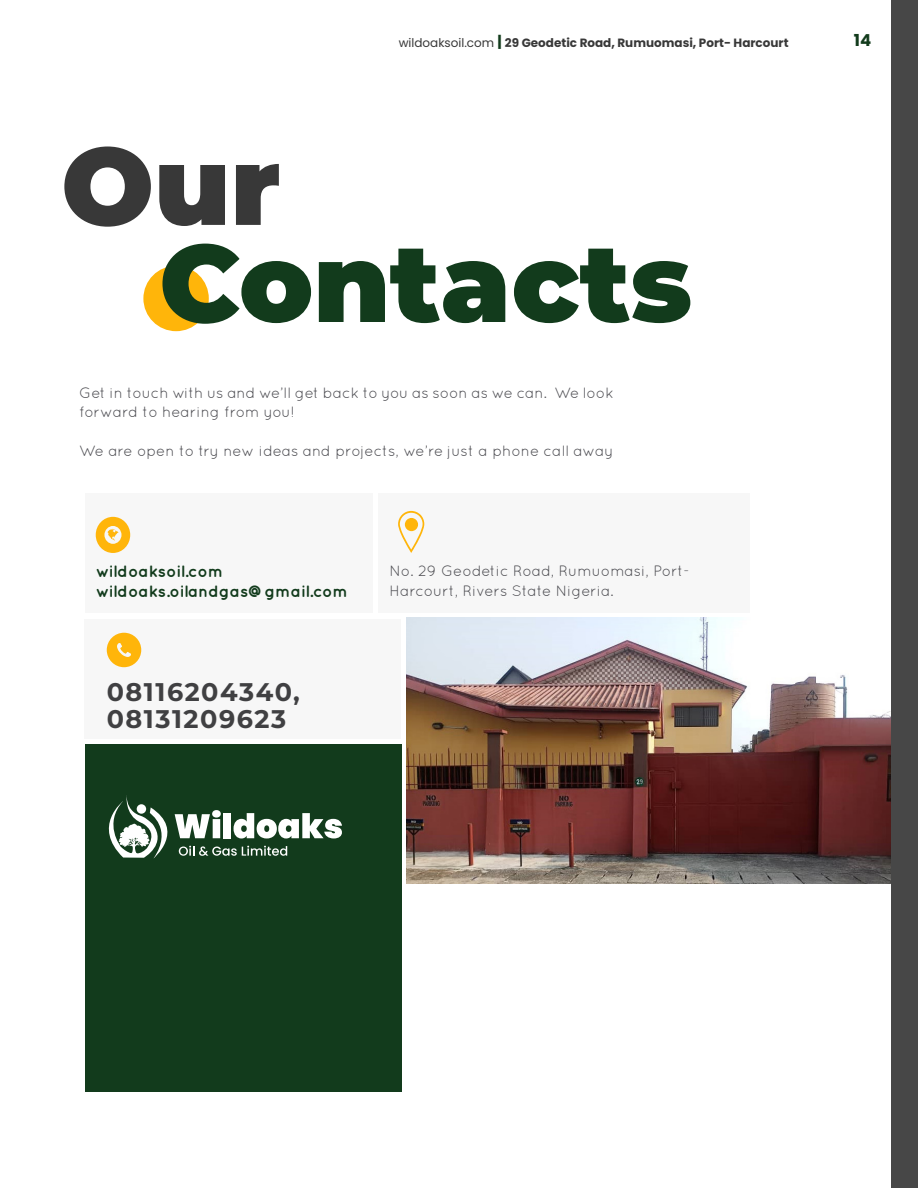
<style>
.page{position:relative;width:918px;height:1188px;background:#fff}
.page>*{position:absolute;margin:0;border:0;box-sizing:border-box;transform-origin:0 0}
.t1{font:900 109.5px "Montserrat";color:#123b1c}
.t2{font:900 109.5px "Montserrat";color:#383838}
.t3{font:700 25.5px/27px "Montserrat";letter-spacing:.06em;color:#404042}
.t4{font:700 16.5px "Quicksand";color:#123b1c}
.t5{font:700 16.5px "Poppins";color:#123b1c}
.t6{font:15px/19.5px "Quicksand";color:#4a4a4f}
.t7{font:700 12px "Poppins";color:#383838}
.s1{font-weight:400}
.s2{font-size:15px;color:#123b1c}
</style>
<div class="page">
<div style="left:143px;top:266px;width:66px;height:65px;background:#ffb50a;border-radius:50%"></div>
<div style="left:378px;top:493px;width:372px;height:120px;background:#f7f7f7"></div>
<div style="left:85px;top:619px;width:316px;height:119px;background:#f7f7f7"></div>
<svg style="left:107px;top:633px;width:34px;height:34px"></svg>
<div style="left:85px;top:493px;width:288px;height:120px;background:#f7f7f7"></div>
<svg style="left:96px;top:517px;width:34px;height:36px"></svg>
<svg style="left:398px;top:511px;width:26px;height:42px"></svg>
<div style="left:405px;top:518px;width:13px;height:13px;background:#ffb50a;border-radius:50%"></div>
<img style="left:407px;top:617px;width:484px;height:267px">
<div style="left:85px;top:744px;width:316px;height:348px;background:#123b1c"></div>
<div style="left:891px;top:0;width:27px;height:1188px;background:#474747"></div>
<svg style="left:108px;top:795px;width:234px;height:64px"></svg>
<p class="t7" style="left:399px;top:36px;width:391px"><span class="s1">wildoaksoil.com</span> <span class="s2">|</span> 29 Geodetic Road, Rumuomasi, Port- Harcourt</p>
<p class="t5" style="left:854px;top:31px;width:19px">14</p>
<p class="t2" style="left:61px;top:104px;width:221px">Our</p>
<p class="t1" style="left:159px;top:201px;width:535px">Contacts</p>
<p class="t6" style="left:79px;top:383px;width:536px">Get in touch with us and we’ll get back to you as soon as we can. We look forward to hearing from you!</p>
<p class="t6" style="left:79px;top:441px;width:536px">We are open to try new ideas and projects, we’re just a phone call away</p>
<p class="t4" style="left:96px;top:562px;width:129px">wildoaksoil.com</p>
<p class="t4" style="left:96px;top:581px;width:254px">wildoaks.oilandgas@gmail.com</p>
<p class="t3" style="left:107px;top:677px;width:195px">08116204340,<br>08131209623</p>
<p class="t6" style="left:389px;top:561px;width:302px">No. 29 Geodetic Road, Rumuomasi, Port-<br>Harcourt, Rivers State Nigeria.</p>
</div>
